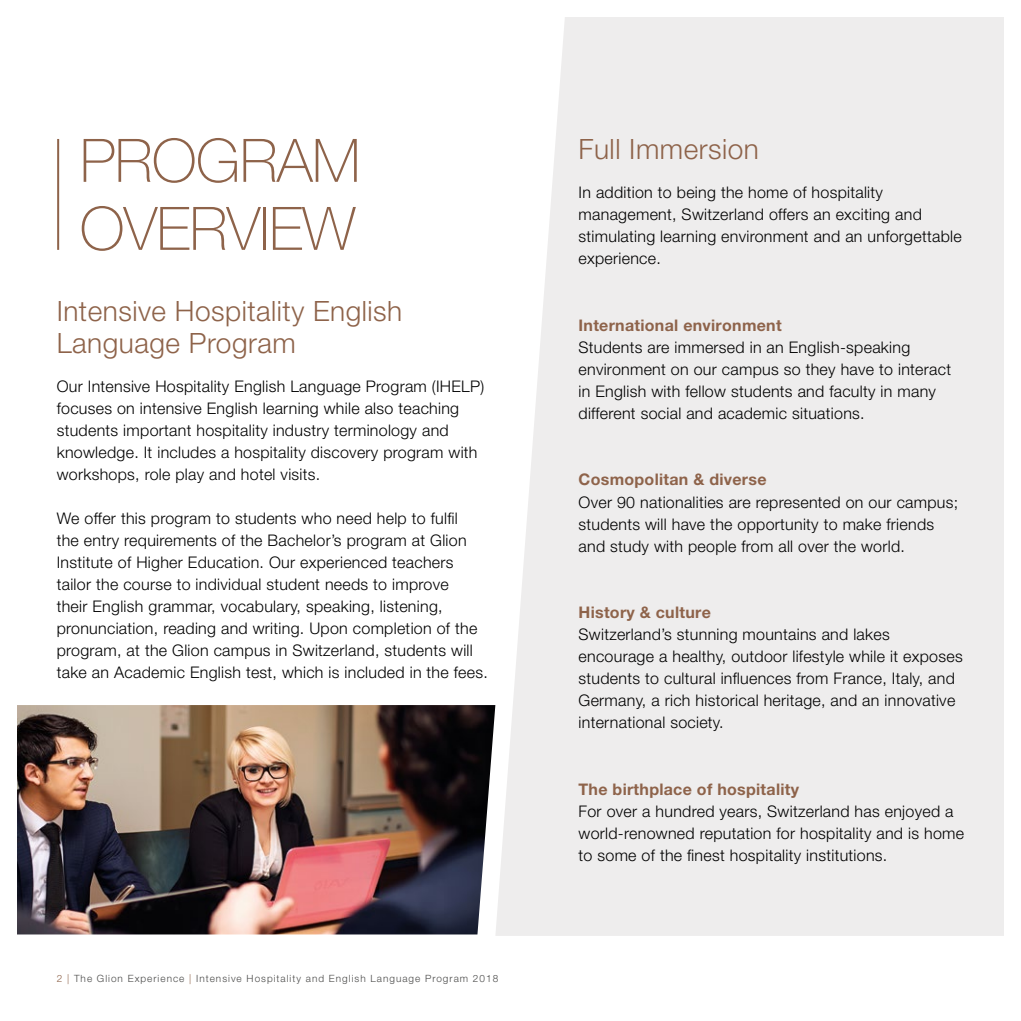
<style>
.page{position:relative;width:1021px;height:1021px;background:#fff}
.page>*{position:absolute;margin:0;border:0;box-sizing:border-box;transform-origin:0 0}
.t1{font:100 60px/68px "Helvetica Neue LT Pro";letter-spacing:-.01em;color:#8e634a}
.t2{font:300 28px/32px "Helvetica Neue LT Pro";letter-spacing:.02em;color:#8e634a}
.t3{font:300 16px/22px "Helvetica Neue LT Pro";letter-spacing:.02em;color:#000}
.t4{font:700 16px "Helvetica Neue LT Pro";letter-spacing:.02em;color:#8e634a}
.t5{font:300 10px "Helvetica Neue LT Pro";letter-spacing:.1em;color:#4a4a49}
.s1{color:#8e634a}
</style>
<div class="page">
<img style="left:17px;top:705px;width:463px;height:229px">
<hr style="left:57px;top:139px;width:2px;height:111px;background:#8e634a">
<svg style="left:495px;top:17px;width:508px;height:918px;background:#efeeee"></svg>
<h1 class="t1" style="left:80px;top:126px;width:282px">PROGRAM<br>OVERVIEW</h1>
<h2 class="t2" style="left:578px;top:132px;width:182px">Full Immersion</h2>
<p class="t3" style="left:578px;top:181px;width:385px">In addition to being the home of hospitality management, Switzerland offers an exciting and stimulating learning environment and an unforgettable experience.</p>
<h2 class="t2" style="left:57px;top:295px;width:347px">Intensive Hospitality English<br>Language Program</h2>
<p class="t3" style="left:57px;top:375px;width:429px">Our Intensive Hospitality English Language Program (IHELP) focuses on intensive English learning while also teaching students important hospitality industry terminology and knowledge. It includes a hospitality discovery program with workshops, role play and hotel visits.</p>
<p class="t3" style="left:57px;top:507px;width:432px">We offer this program to students who need help to fulfil<br>the entry requirements of the Bachelor’s program at Glion Institute of Higher Education. Our experienced teachers tailor the course to individual student needs to improve<br>their English grammar, vocabulary, speaking, listening, pronunciation, reading and writing. Upon completion of the program, at the Glion campus in Switzerland, students will take an Academic English test, which is included in the fees.</p>
<p class="t5" style="left:57px;top:972px;width:443px"><span class="s1">2 |</span> The Glion Experience <span class="s1">|</span> Intensive Hospitality and English Language Program 2018</p>
<p class="t4" style="left:578px;top:315px;width:205px">International environment</p>
<p class="t3" style="left:578px;top:336px;width:374px">Students are immersed in an English-speaking environment on our campus so they have to interact in English with fellow students and faculty in many different social and academic situations.</p>
<p class="t4" style="left:578px;top:470px;width:189px">Cosmopolitan &amp; diverse</p>
<p class="t3" style="left:578px;top:490px;width:381px">Over 90 nationalities are represented on our campus; students will have the opportunity to make friends and study with people from all over the world.</p>
<p class="t4" style="left:578px;top:602px;width:134px">History &amp; culture</p>
<p class="t3" style="left:578px;top:623px;width:385px">Switzerland’s stunning mountains and lakes encourage a healthy, outdoor lifestyle while it exposes students to cultural influences from France, Italy, and Germany, a rich historical heritage, and an innovative international society.</p>
<p class="t4" style="left:578px;top:779px;width:222px">The birthplace of hospitality</p>
<p class="t3" style="left:578px;top:800px;width:387px">For over a hundred years, Switzerland has enjoyed a world-renowned reputation for hospitality and is home to some of the finest hospitality institutions.</p>
</div>
